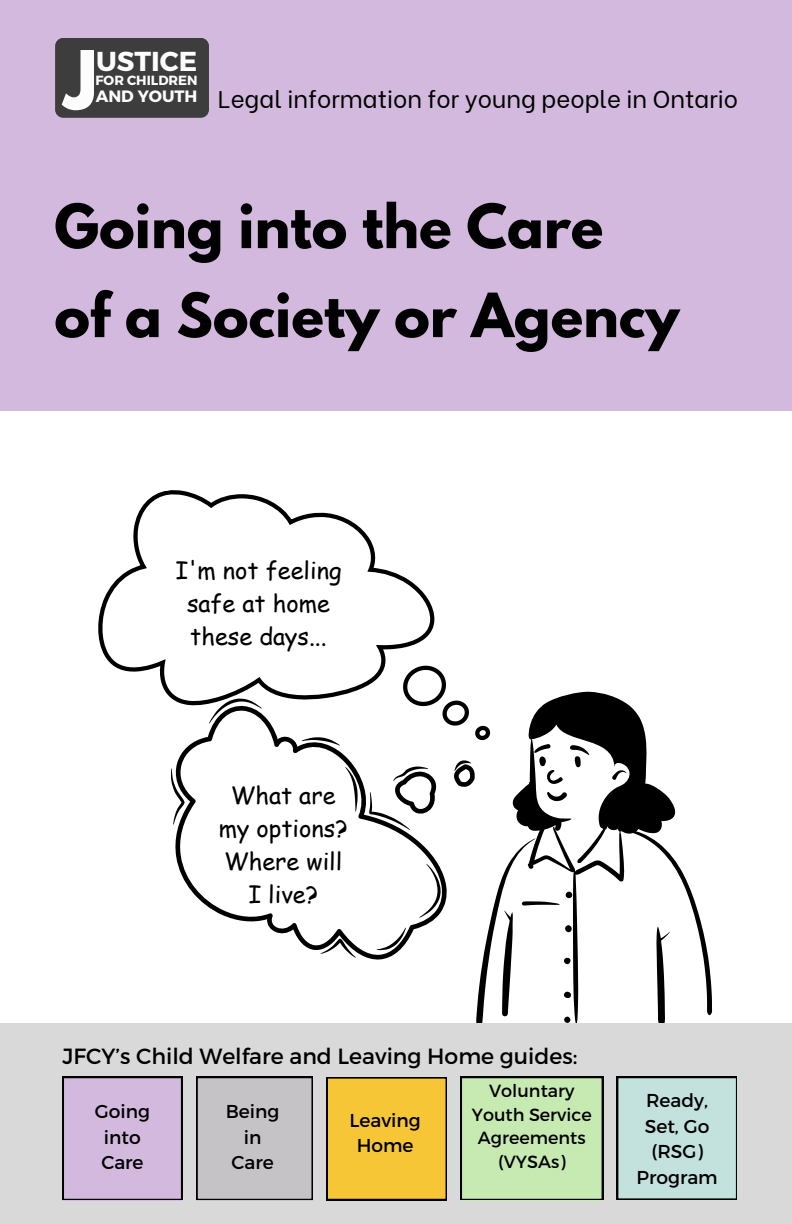
<style>
.page{position:relative;width:792px;height:1224px;background:#fff}
.page>*{position:absolute;margin:0;border:0;box-sizing:border-box;transform-origin:0 0}
.t1{font:700 71.8px "League Spartan";color:#fcfcfc}
.t2{font:700 54px/89px "League Spartan";color:#000}
.t3{font:700 27.4px "Montserrat";color:#fcfcfc}
.t4{font:24px "Be Vietnam";color:#000}
.t5{font:23.6px/33px "Comic Sans MS";color:#000;text-align:center}
.t6{font:22px "Montserrat";color:#000}
.t7{font:18.6px/25.6px "Montserrat";color:#000;text-align:center}
.t8{font:17.6px/23.4px "Montserrat";color:#000;text-align:center}
.t9{font:700 16.4px "Montserrat";color:#fcfcfc}
.t10{font:700 13.2px "Montserrat";color:#fcfcfc}
</style>
<div class="page">
<div style="left:0;top:0;width:792px;height:411px;background:#d2b9dd"></div>
<svg style="left:171px;top:726px;width:304px;height:234px"></svg>
<svg style="left:476px;top:834px;width:236px;height:189px"></svg>
<svg style="left:512px;top:691px;width:164px;height:143px"></svg>
<div style="left:55px;top:38px;width:154px;height:80px;background:#3d3d3d"></div>
<svg style="left:393px;top:673px;width:98px;height:73px"></svg>
<svg style="left:98px;top:490px;width:344px;height:236px"></svg>
<div style="left:0;top:1023px;width:792px;height:201px;background:#d9d9d9"></div>
<div style="left:461px;top:1077px;width:142px;height:123px;background:#c7eab2"></div>
<div style="left:196px;top:1077px;width:117px;height:123px;background:#c5c3c5"></div>
<div style="left:617px;top:1077px;width:120px;height:123px;background:#c3e1dd"></div>
<div style="left:63px;top:1077px;width:119px;height:123px;background:#d2b9dd"></div>
<div style="left:326px;top:1077px;width:120px;height:123px;background:#f6c636"></div>
<h1 class="t1" style="left:64px;top:45px;width:35px">J</h1>
<p class="t3" style="left:96px;top:43px;width:103px">USTICE</p>
<p class="t10" style="left:96px;top:72px;width:103px">FOR CHILDREN</p>
<h2 class="t9" style="left:96px;top:85px;width:103px">AND YOUTH</h2>
<h2 class="t4" style="left:218px;top:79px;width:522px">Legal information for young people in Ontario</h2>
<p class="t2" style="left:54px;top:189px;width:627px">Going into the Care<br>of a Society or Agency</p>
<p class="t5" style="left:175px;top:553px;width:168px">I'm not feeling safe at home these days...</p>
<p class="t5" style="left:219px;top:778px;width:130px">What are my options?<br>Where will<br>I live?</p>
<h3 class="t6" style="left:63px;top:1042px;width:516px">JFCY’s Child Welfare and Leaving Home guides:</h3>
<p class="t7" style="left:95px;top:1098px;width:57px">Going into</p>
<h2 class="t7" style="left:101px;top:1149px;width:44px">Care</h2>
<p class="t7" style="left:226px;top:1098px;width:55px">Being in</p>
<h2 class="t7" style="left:232px;top:1149px;width:44px">Care</h2>
<h3 class="t7" style="left:350px;top:1106px;width:73px">Leaving<br>Home</h3>
<h3 class="t8" style="left:472px;top:1078px;width:121px">Voluntary<br>Youth Service<br>Agreements (VYSAs)</h3>
<h3 class="t7" style="left:645px;top:1087px;width:66px">Ready,<br>Set, Go (RSG)</h3>
<h3 class="t7" style="left:637px;top:1163px;width:83px">Program</h3>
</div>
